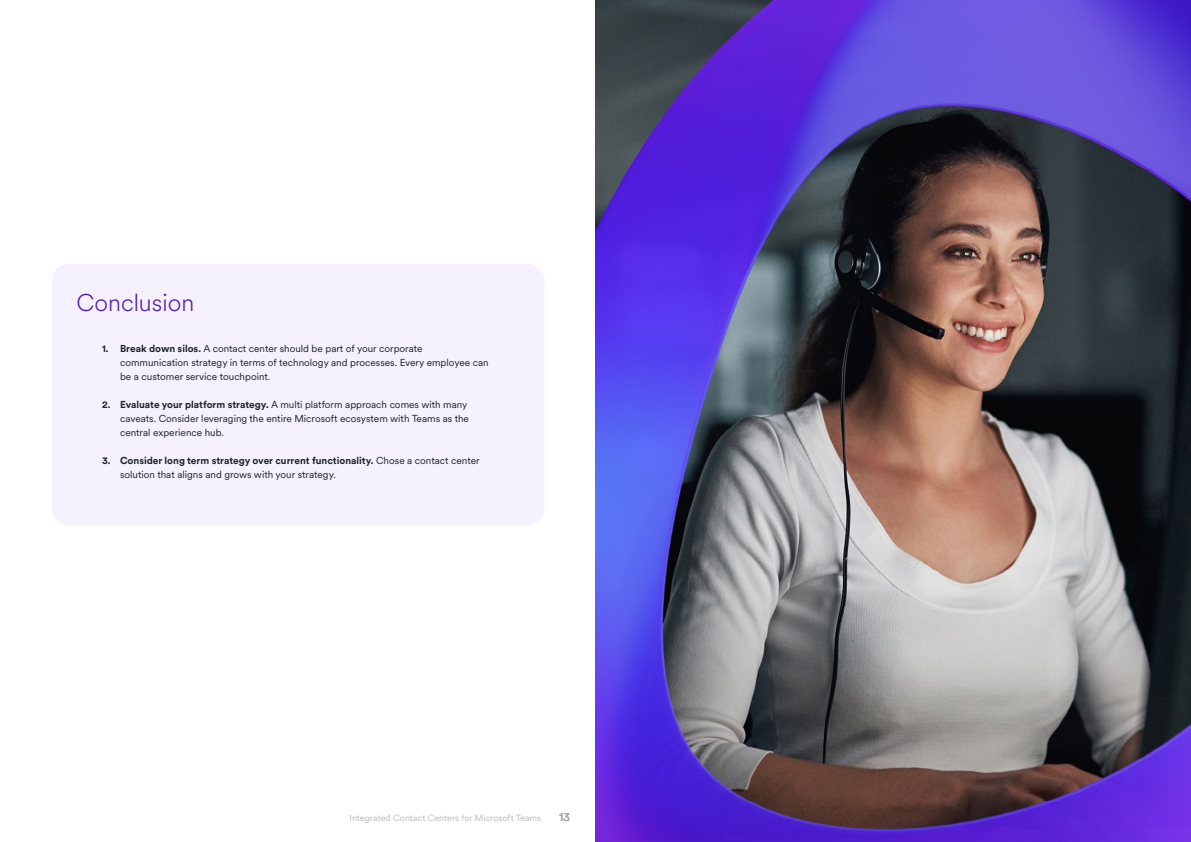
<style>
.page{position:relative;width:1191px;height:842px;background:#fff}
.page>*{position:absolute;margin:0;border:0;box-sizing:border-box;transform-origin:0 0}
.t1{font:300 24px "Circular Spotify Text";color:#531fad}
.t2{font:12px "Circular XX";color:#3d4248}
.t3{font:10px/14px "Circular XX";color:#1c2129}
.t4{font:9px "Circular XX";color:#babbbe}
.s1{font-weight:700}
</style>
<div class="page">
<div style="left:52px;top:264px;width:492px;height:261px;background:#f6f1ff;border-radius:17px"></div>
<img style="left:595px;top:0;width:596px;height:842px">
<h1 class="t1" style="left:77px;top:286px;width:119px">Conclusion</h1>
<p class="t3" style="left:120px;top:341px;width:370px;text-indent:-18px"><span class="s1">1. Break down silos.</span> A contact center should be part of your corporate communication strategy in terms of technology and processes. Every employee can be a customer service touchpoint.</p>
<p class="t3" style="left:120px;top:397px;width:350px;text-indent:-18px"><span class="s1">2. Evaluate your platform strategy.</span> A multi platform approach comes with many caveats. Consider leveraging the entire Microsoft ecosystem with Teams as the central experience hub.</p>
<p class="t3" style="left:120px;top:453px;width:361px;text-indent:-18px"><span class="s1">3. Consider long term strategy over current functionality.</span> Chose a contact center solution that aligns and grows with your strategy.</p>
<p class="t4" style="left:349px;top:812px;width:193px">Integrated Contact Centers for Microsoft Teams</p>
<p class="t2" style="left:559px;top:809px;width:12px">13</p>
</div>
